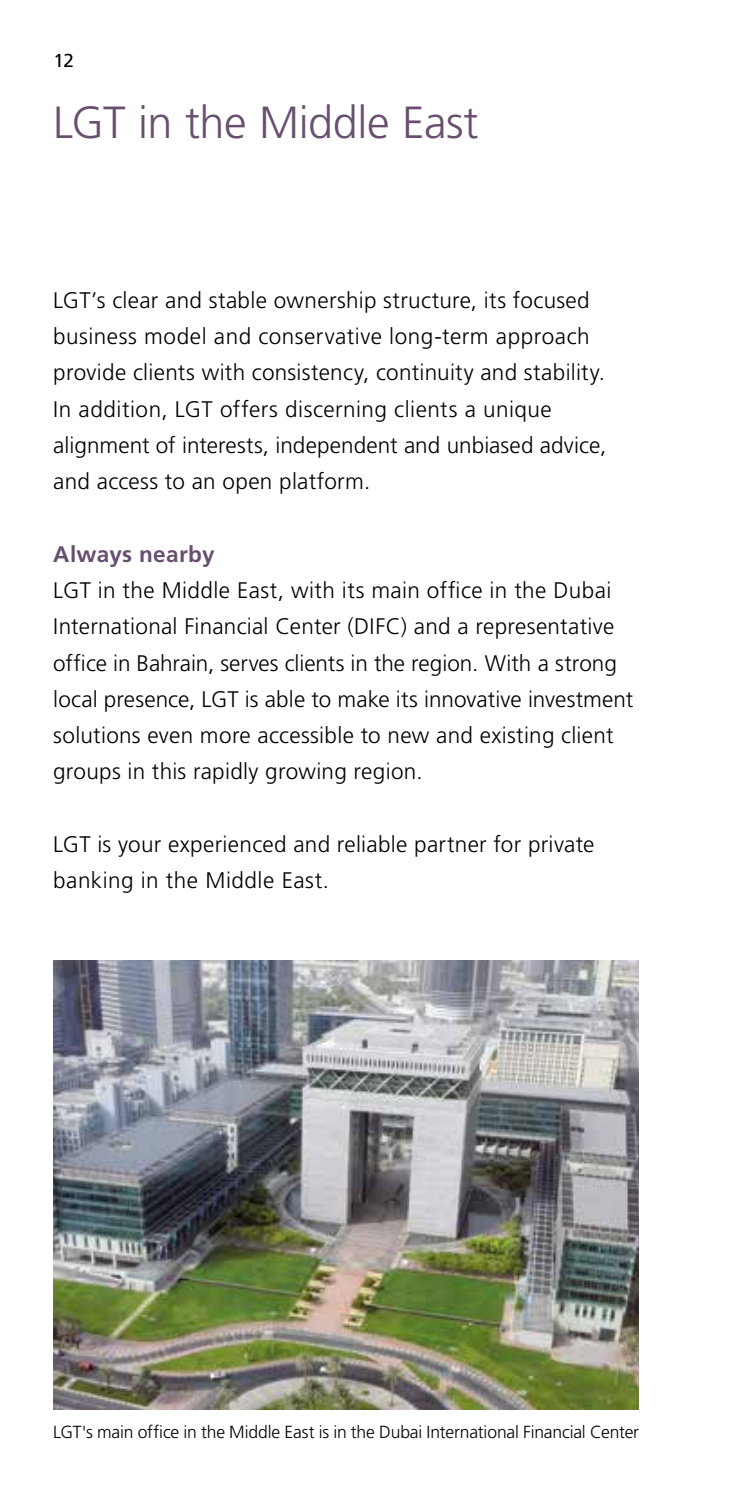
<style>
.page{position:relative;width:745px;height:1489px;background:#fff}
.page>*{position:absolute;margin:0;border:0;box-sizing:border-box;transform-origin:0 0}
.t1{font:300 45px "Frutiger LT Std";letter-spacing:-.01em;color:#684f70}
.t2{font:300 22.5px/36.2px "Frutiger LT Std";letter-spacing:.015em;color:#000}
.t3{font:700 22.5px "Frutiger LT Std";letter-spacing:.015em;color:#684f70}
.t4{font:18.75px "Frutiger LT Std";color:#000}
.t5{font:300 17.5px "Frutiger LT Std";letter-spacing:-.01em;color:#000}
.s1{font-family:"Frutiger LTCYR"}
</style>
<div class="page">
<img style="left:53px;top:960px;width:585px;height:448px">
<p class="t4" style="left:54px;top:50px;width:22px">12</p>
<h1 class="t1" style="left:53px;top:97px;width:426px">LGT in the Middle East</h1>
<p class="t2" style="left:53px;top:282px;width:554px">LGT’s clear and stable ownership structure, its focused business model and conservative long-term approach provide clients with consistency, continuity and stability.<br>In addition, LGT offers discerning clients a unique alignment of interests, independent and unbiased advice, and access to an open platform.</p>
<p class="t3" style="left:53px;top:540px;width:163px">Always nearby</p>
<p class="t2" style="left:53px;top:572px;width:581px">LGT in the Middle East, with its main office in the Dubai International Financial Center (DIFC) and a representative office in Bahrain, serves clients in the region. With a strong local presence, LGT is able to make its innovative investment solutions even more accessible to new and existing client groups in this rapidly growing region.</p>
<p class="t2" style="left:53px;top:826px;width:542px">LGT is your experienced and reliable partner for private banking in the Middle East.</p>
<p class="t5" style="left:53px;top:1421px;width:587px">LGT<span class="s1">'</span>s main office in the Middle East is in the Dubai International Financial Center</p>
</div>
